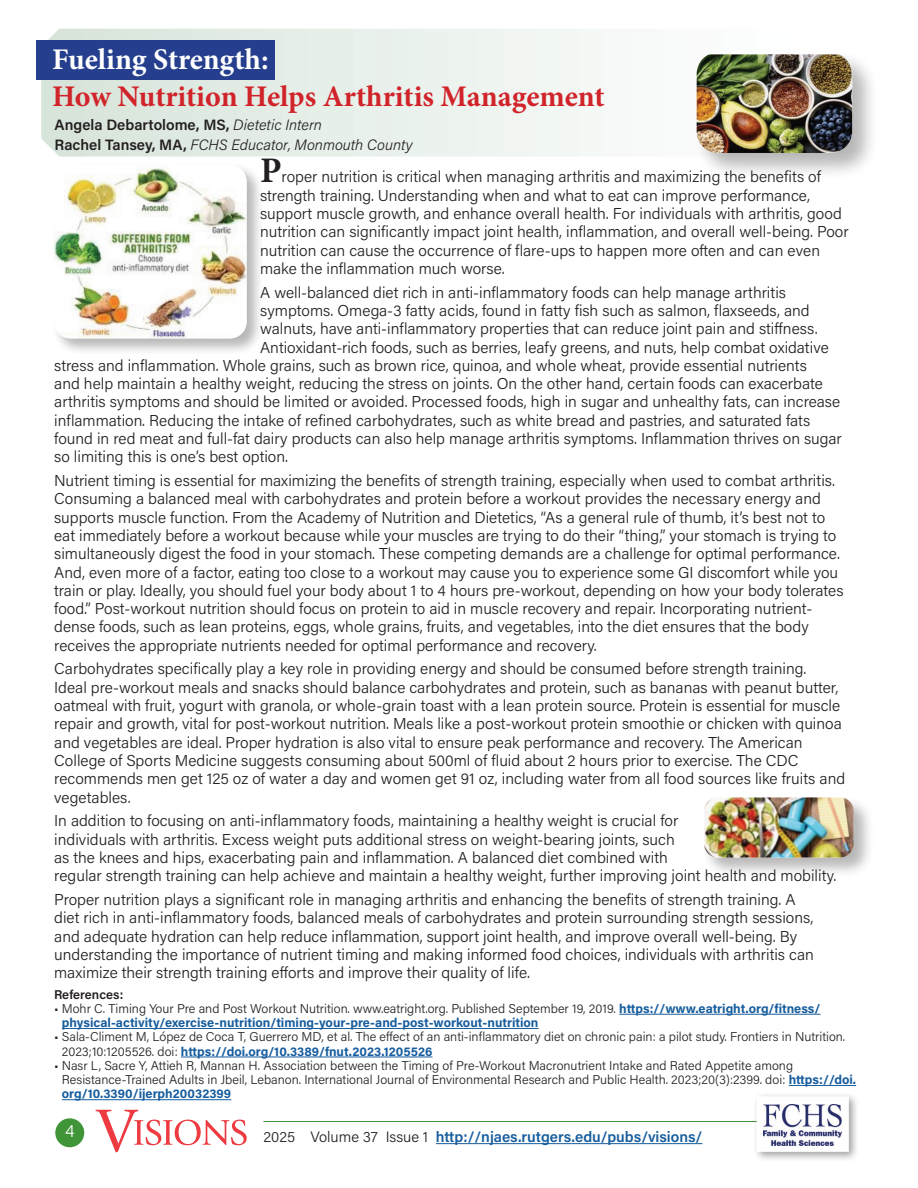
<style>
.page{position:relative;width:918px;height:1188px;background:#fff}
.page>*{position:absolute;margin:0;border:0;box-sizing:border-box;transform-origin:0 0}
.t1{font:700 36px "Minion Pro";color:#231f20}
.t2{font:700 30px "Minion Pro";letter-spacing:-.005em;color:#d1232a}
.t3{font:700 30px "Minion Pro";letter-spacing:-.005em;color:#fff}
.t4{font:300 18px "Acumin Pro";color:#fff}
.t5{font:300 15.75px/18.3px "Acumin Pro";color:#231f20}
.t6{font:italic 300 15px/19.5px "Acumin Pro";color:#231f20}
.t7{font:600 15px "Acumin Pro";color:#175d9e}
.t8{font:300 12.75px/14.2px "Acumin Pro";color:#231f20}
.t9{font:700 12.75px/14.2px "Acumin Pro";color:#175d9e}
.t10{font:600 12.75px "Acumin Pro";letter-spacing:.005em;color:#231f20}
.s1{font-weight:600;font-style:normal}
.s2{font-weight:300;color:#231f20}
.s3{font-weight:700;color:#175d9e}
</style>
<div class="page">
<div style="left:55px;top:1118px;width:29px;height:29px;background:#3f9537;border-radius:50%"></div>
<svg style="left:96px;top:1110px;width:151px;height:42px"></svg>
<hr style="left:263px;top:1121px;width:565px;height:1px;background:#3f9537">
<hr style="left:436px;top:1143px;width:266px;height:1px;background:#175d9e">
<div style="left:752px;top:1092px;width:108px;height:71px;background:#231f20;opacity:.43"></div>
<div style="left:757px;top:1096px;width:92px;height:56px;background:#fff;border:2px solid #fff"></div>
<img style="left:763px;top:1104px;width:78px;height:41px">
<svg style="left:41px;top:29px;width:539px;height:128px"></svg>
<div style="left:36px;top:40px;width:238px;height:39px;background:#253f8e"></div>
<div style="left:694px;top:50px;width:185px;height:130px;background:#231f20;opacity:.32"></div>
<img style="left:697px;top:52px;width:155px;height:101px">
<hr style="left:619px;top:1014px;width:201px;height:1px;background:#175d9e">
<hr style="left:62px;top:1028px;width:477px;height:1px;background:#175d9e">
<hr style="left:181px;top:1057px;width:251px;height:1px;background:#175d9e">
<hr style="left:789px;top:1085px;width:67px;height:1px;background:#175d9e">
<hr style="left:62px;top:1099px;width:169px;height:1px;background:#175d9e">
<div style="left:52px;top:163px;width:212px;height:193px;background:#231f20;opacity:.32"></div>
<img style="left:54px;top:165px;width:193px;height:173px">
<div style="left:702px;top:796px;width:172px;height:82px;background:#231f20;opacity:.32"></div>
<img style="left:704px;top:797px;width:150px;height:61px">
<h2 class="t3" style="left:52px;top:38px;width:218px">Fueling Strength:</h2>
<h2 class="t2" style="left:52px;top:75px;width:554px">How Nutrition Helps Arthritis Management</h2>
<p class="t6" style="left:55px;top:115px;width:360px"><span class="s1">Angela Debartolome, MS,</span> Dietetic Intern<br><span class="s1">Rachel Tansey, MA,</span> FCHS Educator, Monmouth County</p>
<h1 class="t1" style="left:260px;top:146px;width:23px">P</h1>
<p class="t5" style="left:260px;top:167px;width:590px;text-indent:22px">roper nutrition is critical when managing arthritis and maximizing the benefits of strength training. Understanding when and what to eat can improve performance, support muscle growth, and enhance overall health. For individuals with arthritis, good nutrition can significantly impact joint health, inflammation, and overall well-being. Poor nutrition can cause the occurrence of flare-ups to happen more often and can even make the inflammation much worse.</p>
<p class="t5" style="left:260px;top:282px;width:527px">A well-balanced diet rich in anti-inflammatory foods can help manage arthritis</p>
<p class="t5" style="left:260px;top:301px;width:551px">symptoms. Omega-3 fatty acids, found in fatty fish such as salmon, flaxseeds, and</p>
<p class="t5" style="left:260px;top:319px;width:559px">walnuts, have anti-inflammatory properties that can reduce joint pain and stiffness.</p>
<p class="t5" style="left:260px;top:337px;width:570px">Antioxidant-rich foods, such as berries, leafy greens, and nuts, help combat oxidative</p>
<p class="t5" style="left:54px;top:356px;width:754px">stress and inflammation. Whole grains, such as brown rice, quinoa, and whole wheat, provide essential nutrients</p>
<p class="t5" style="left:54px;top:374px;width:770px">and help maintain a healthy weight, reducing the stress on joints. On the other hand, certain foods can exacerbate</p>
<p class="t5" style="left:54px;top:392px;width:788px">arthritis symptoms and should be limited or avoided. Processed foods, high in sugar and unhealthy fats, can increase</p>
<p class="t5" style="left:54px;top:411px;width:758px">inflammation. Reducing the intake of refined carbohydrates, such as white bread and pastries, and saturated fats</p>
<p class="t5" style="left:54px;top:429px;width:789px">found in red meat and full-fat dairy products can also help manage arthritis symptoms. Inflammation thrives on sugar</p>
<p class="t5" style="left:54px;top:447px;width:235px">so limiting this is one’s best option.</p>
<p class="t5" style="left:54px;top:471px;width:791px">Nutrient timing is essential for maximizing the benefits of strength training, especially when used to combat arthritis.<br>Consuming a balanced meal with carbohydrates and protein before a workout provides the necessary energy and supports muscle function. From the Academy of Nutrition and Dietetics, “As a general rule of thumb, it’s best not to eat immediately before a workout because while your muscles are trying to do their “thing,” your stomach is trying to simultaneously digest the food in your stomach. These competing demands are a challenge for optimal performance.<br>And, even more of a factor, eating too close to a workout may cause you to experience some GI discomfort while you train or play. Ideally, you should fuel your body about 1 to 4 hours pre-workout, depending on how your body tolerates food.” Post-workout nutrition should focus on protein to aid in muscle recovery and repair. Incorporating nutrient&shy;dense foods, such as lean proteins, eggs, whole grains, fruits, and vegetables, into the diet ensures that the body receives the appropriate nutrients needed for optimal performance and recovery.</p>
<p class="t5" style="left:54px;top:659px;width:793px">Carbohydrates specifically play a key role in providing energy and should be consumed before strength training.<br>Ideal pre-workout meals and snacks should balance carbohydrates and protein, such as bananas with peanut butter, oatmeal with fruit, yogurt with granola, or whole-grain toast with a lean protein source. Protein is essential for muscle repair and growth, vital for post-workout nutrition. Meals like a post-workout protein smoothie or chicken with quinoa and vegetables are ideal. Proper hydration is also vital to ensure peak performance and recovery. The American College of Sports Medicine suggests consuming about 500ml of fluid about 2 hours prior to exercise. The CDC recommends men get 125 oz of water a day and women get 91 oz, including water from all food sources like fruits and vegetables.</p>
<p class="t5" style="left:54px;top:811px;width:784px">In addition to focusing on anti-inflammatory foods, maintaining a healthy weight is crucial for<br>individuals with arthritis. Excess weight puts additional stress on weight-bearing joints, such<br>as the knees and hips, exacerbating pain and inflammation. A balanced diet combined with<br>regular strength training can help achieve and maintain a healthy weight, further improving joint health and mobility.</p>
<p class="t5" style="left:54px;top:890px;width:761px">Proper nutrition plays a significant role in managing arthritis and enhancing the benefits of strength training. A diet rich in anti-inflammatory foods, balanced meals of carbohydrates and protein surrounding strength sessions, and adequate hydration can help reduce inflammation, support joint health, and improve overall well-being. By understanding the importance of nutrient timing and making informed food choices, individuals with arthritis can maximize their strength training efforts and improve their quality of life.</p>
<p class="t10" style="left:54px;top:985px;width:71px">References:</p>
<p class="t9" style="left:62px;top:1001px;width:760px;text-indent:-8px"><span class="s2">• Mohr C. Timing Your Pre and Post Workout Nutrition. www.eatright.org. Published September 19, 2019.</span> https://www.eatright.org/fitness/ physical-activity/exercise-nutrition/timing-your-pre-and-post-workout-nutrition</p>
<p class="t8" style="left:62px;top:1029px;width:785px;text-indent:-8px">• Sala-Climent M, López de Coca T, Guerrero MD, et al. The effect of an anti-inflammatory diet on chronic pain: a pilot study. Frontiers in Nutrition.<br>2023;10:1205526. doi: <span class="s3">https://doi.org/10.3389/fnut.2023.1205526</span></p>
<p class="t8" style="left:62px;top:1058px;width:796px;text-indent:-8px">• Nasr L, Sacre Y, Attieh R, Mannan H. Association between the Timing of Pre-Workout Macronutrient Intake and Rated Appetite among<br>Resistance-Trained Adults in Jbeil, Lebanon. International Journal of Environmental Research and Public Health. 2023;20(3):2399. doi: <span class="s3">https://doi. org/10.3390/ijerph20032399</span></p>
<p class="t4" style="left:65px;top:1119px;width:11px">4</p>
<p class="t7" style="left:263px;top:1126px;width:441px"><span class="s2">2025 Volume 37 Issue 1</span> http://njaes.rutgers.edu/pubs/visions/</p>
</div>
